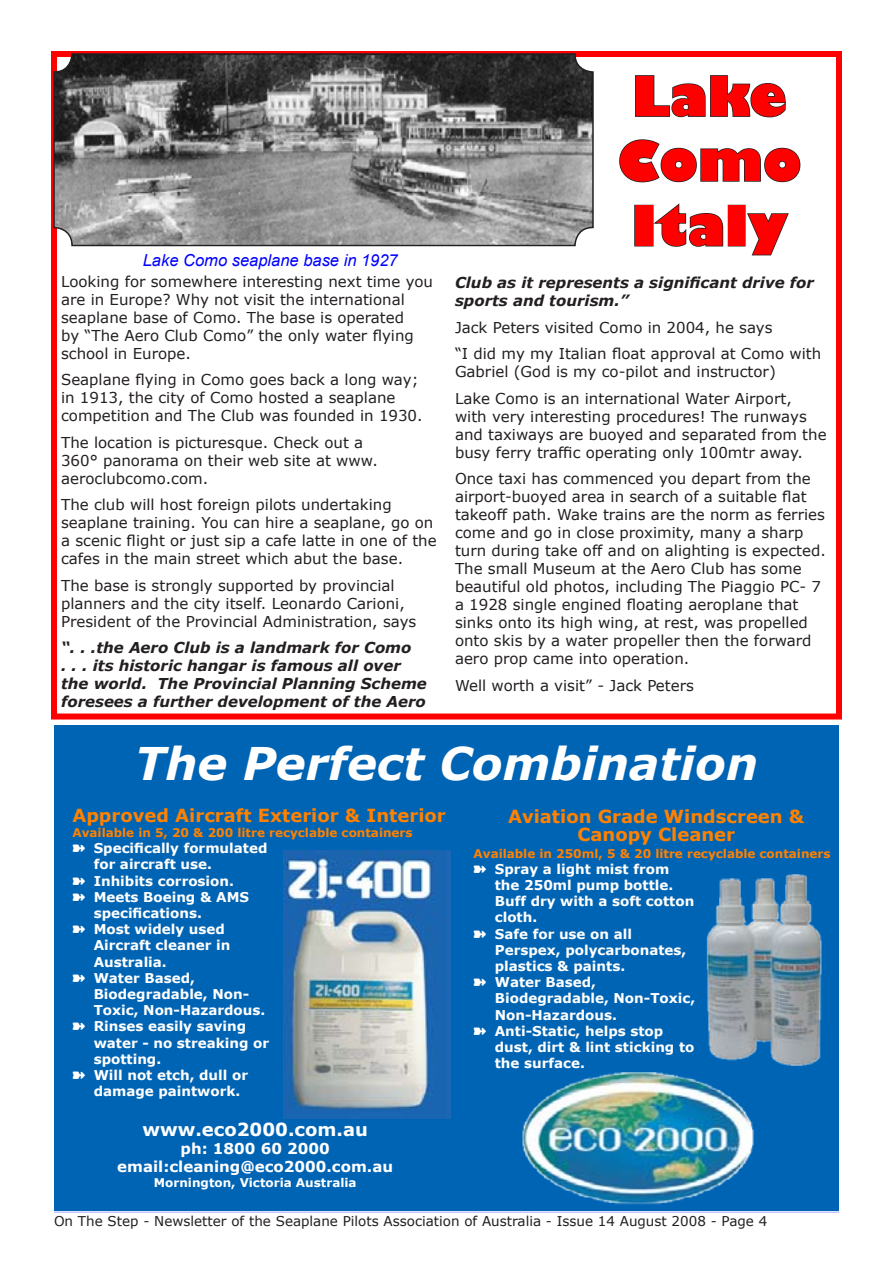
<style>
.page{position:relative;width:893px;height:1263px;background:#fff}
.page>*{position:absolute;margin:0;border:0;box-sizing:border-box;transform-origin:0 0}
.Heading_Style_A{font:800 54px/64.8px "Gill Sans";color:#f00}
.t1{font:italic 700 45px "Verdana";color:#fff}
.t2{font:700 18px/18px "Verdana";color:#ff8100;text-align:center}
.t3{font:700 18px "Verdana";color:#fff}
.Photo_caption{font:italic 16.5px "Arial";color:#00f}
.Body_Text{font:15px/18px "Verdana";color:#231f20}
.Body_Text-2{font:italic 700 15px/18px "Verdana";color:#231f20}
.t4{font:700 15px "Verdana";color:#fff}
.Eco_Bullets{font:700 13.5px/16.2px "Verdana";color:#fff}
.t5{font:13.5px "Verdana";color:#231f20}
.t6{font:700 12px "Verdana";color:#ff8100}
.t7{font:700 12px "Verdana";color:#fff}
</style>
<div class="page">
<hr style="left:54px;top:1211px;width:785px;height:2px;background:#c1c4ff">
<svg style="left:635px;top:75px;width:151px;height:43px"></svg>
<svg style="left:619px;top:139px;width:182px;height:44px"></svg>
<div style="left:634px;top:205px;width:19px;height:41px;border:2px solid #231f20"></div>
<svg style="left:651px;top:203px;width:73px;height:44px"></svg>
<div style="left:728px;top:205px;width:18px;height:41px;border:2px solid #231f20"></div>
<svg style="left:747px;top:213px;width:42px;height:43px"></svg>
<div style="left:51px;top:51px;width:791px;height:668px;border:6px solid #f00"></div>
<div style="left:54px;top:725px;width:785px;height:485px;background:#0064b4"></div>
<img style="left:706px;top:874px;width:116px;height:192px">
<img style="left:522px;top:1065px;width:240px;height:140px">
<img style="left:284px;top:850px;width:166px;height:268px">
<img style="left:54px;top:54px;width:539px;height:191px">
<div style="left:53px;top:53px;width:541px;height:193px;border:2px solid #231f20;border-radius:18px"></div>
<p class="Photo_caption" style="left:143px;top:251px;width:256px">Lake Como seaplane base in 1927</p>
<p class="Body_Text" style="left:61px;top:272px;width:373px">Looking for somewhere interesting next time you are in Europe? Why not visit the international seaplane base of Como. The base is operated<br>by “The Aero Club Como” the only water flying school in Europe.</p>
<p class="Body_Text" style="left:61px;top:370px;width:363px">Seaplane flying in Como goes back a long way; in 1913, the city of Como hosted a seaplane competition and The Club was founded in 1930.</p>
<p class="Body_Text" style="left:61px;top:433px;width:318px">The location is picturesque. Check out a<br>360° panorama on their web site at www. aeroclubcomo.com.</p>
<p class="Body_Text" style="left:61px;top:495px;width:377px">The club will host foreign pilots undertaking seaplane training. You can hire a seaplane, go on a scenic flight or just sip a cafe latte in one of the cafes in the main street which abut the base.</p>
<p class="Body_Text" style="left:61px;top:576px;width:357px">The base is strongly supported by provincial planners and the city itself. Leonardo Carioni,<br>President of the Provincial Administration, says</p>
<p class="Body_Text-2" style="left:61px;top:638px;width:367px">“. . .the Aero Club is a landmark for Como<br>. . . its historic hangar is famous all over the world. The Provincial Planning Scheme foresees a further development of the Aero</p>
<p class="Heading_Style_A" style="left:617px;top:68px;width:186px">Lake<br>Como<br>Italy</p>
<p class="Body_Text-2" style="left:455px;top:273px;width:360px">Club as it represents a significant drive for sports and tourism.”</p>
<p class="Body_Text" style="left:455px;top:318px;width:319px">Jack Peters visited Como in 2004, he says</p>
<p class="Body_Text" style="left:455px;top:344px;width:368px">“I did my my Italian float approval at Como with<br>Gabriel (God is my co-pilot and instructor)</p>
<p class="Body_Text" style="left:455px;top:389px;width:373px">Lake Como is an international Water Airport, with very interesting procedures! The runways and taxiways are buoyed and separated from the busy ferry traffic operating only 100mtr away.</p>
<p class="Body_Text" style="left:455px;top:469px;width:372px">Once taxi has commenced you depart from the airport-buoyed area in search of a suitable flat takeoff path. Wake trains are the norm as ferries come and go in close proximity, many a sharp turn during take off and on alighting is expected.<br>The small Museum at the Aero Club has some beautiful old photos, including The Piaggio PC- 7 a 1928 single engined floating aeroplane that sinks onto its high wing, at rest, was propelled onto skis by a water propeller then the forward aero prop came into operation.</p>
<p class="Body_Text" style="left:455px;top:676px;width:240px">Well worth a visit” - Jack Peters</p>
<p class="t1" style="left:135px;top:735px;width:625px">The Perfect Combination</p>
<p class="t2" style="left:72px;top:806px;width:375px">Approved Aircraft Exterior &amp; Interior</p>
<p class="t6" style="left:72px;top:825px;width:342px">Available in 5, 20 &amp; 200 litre recyclable containers</p>
<p class="Eco_Bullets" style="left:94px;top:840px;width:175px;text-indent:-21px">➽ Specifically formulated for aircraft use.</p>
<p class="Eco_Bullets" style="left:72px;top:872px;width:163px">➽ Inhibits corrosion.</p>
<p class="Eco_Bullets" style="left:94px;top:888px;width:157px;text-indent:-21px">➽ Meets Boeing &amp; AMS specifications.</p>
<p class="Eco_Bullets" style="left:94px;top:921px;width:138px;text-indent:-21px">➽ Most widely used<br>Aircraft cleaner in<br>Australia.</p>
<p class="Eco_Bullets" style="left:94px;top:969px;width:173px;text-indent:-21px">➽ Water Based,<br>Biodegradable, Non-<br>Toxic, Non-Hazardous.</p>
<p class="Eco_Bullets" style="left:94px;top:1018px;width:177px;text-indent:-21px">➽ Rinses easily saving water - no streaking or spotting.</p>
<p class="Eco_Bullets" style="left:94px;top:1066px;width:156px;text-indent:-21px">➽ Will not etch, dull or damage paintwork.</p>
<p class="t3" style="left:143px;top:1118px;width:227px">www.eco2000.com.au</p>
<p class="t4" style="left:181px;top:1139px;width:151px">ph: 1800 60 2000</p>
<p class="t4" style="left:117px;top:1157px;width:277px">email:cleaning@eco2000.com.au</p>
<p class="t7" style="left:154px;top:1175px;width:204px">Mornington, Victoria Australia</p>
<p class="t2" style="left:508px;top:807px;width:298px">Aviation Grade Windscreen &amp;<br>Canopy Cleaner</p>
<p class="t6" style="left:474px;top:845px;width:359px">Available in 250ml, 5 &amp; 20 litre recyclable containers</p>
<p class="Eco_Bullets" style="left:495px;top:860px;width:201px;text-indent:-21px">➽ Spray a light mist from the 250ml pump bottle.<br>Buff dry with a soft cotton cloth.</p>
<p class="Eco_Bullets" style="left:495px;top:925px;width:193px;text-indent:-21px">➽ Safe for use on all<br>Perspex, polycarbonates, plastics &amp; paints.</p>
<p class="Eco_Bullets" style="left:495px;top:974px;width:202px;text-indent:-21px">➽ Water Based,<br>Biodegradable, Non-Toxic,<br>Non-Hazardous.</p>
<p class="Eco_Bullets" style="left:495px;top:1022px;width:201px;text-indent:-21px">➽ Anti-Static, helps stop dust, dirt &amp; lint sticking to the surface.</p>
<p class="t5" style="left:54px;top:1212px;width:715px">On The Step - Newsletter of the Seaplane Pilots Association of Australia - Issue 14 August 2008 - Page 4</p>
</div>
